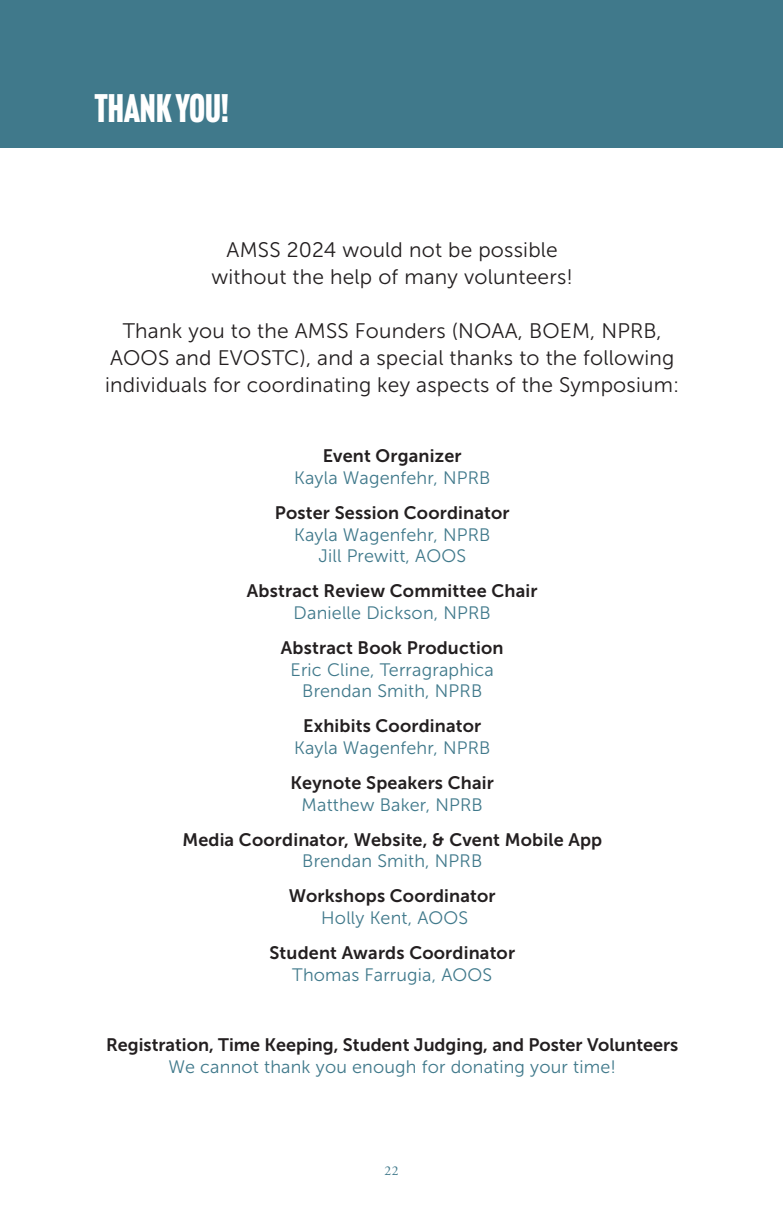
<style>
.page{position:relative;width:783px;height:1215px;background:#fff}
.page>*{position:absolute;margin:0;border:0;box-sizing:border-box;transform-origin:0 0}
.t1{font:39px "Headline Gothic ATF";color:#fff}
.t2{font:21px/27px "Museo Sans 300";letter-spacing:.01em;color:#231f20;text-align:center}
.t3{font:18px "Museo Sans 700";letter-spacing:.01em;color:#231f20}
.t4{font:18px/21.6px "Museo Sans 300";letter-spacing:.01em;color:#40798b;text-align:center}
.t5{font:13.5px "Adobe Garamond Pro";color:#40798b}
</style>
<div class="page">
<div style="left:0;top:0;width:783px;height:148px;background:#40798b"></div>
<h1 class="t1" style="left:94px;top:85px;width:136px">THANK YOU!</h1>
<p class="t2" style="left:212px;top:237px;width:363px">AMSS 2024 would not be possible without the help of many volunteers!</p>
<p class="t2" style="left:105px;top:318px;width:576px">Thank you to the AMSS Founders (NOAA, BOEM, NPRB,<br>AOOS and EVOSTC), and a special thanks to the following individuals for coordinating key aspects of the Symposium:</p>
<p class="t3" style="left:323px;top:446px;width:140px">Event Organizer</p>
<p class="t4" style="left:294px;top:467px;width:198px">Kayla Wagenfehr, NPRB</p>
<p class="t3" style="left:275px;top:503px;width:236px">Poster Session Coordinator</p>
<p class="t4" style="left:294px;top:524px;width:198px">Kayla Wagenfehr, NPRB<br>Jill Prewitt, AOOS</p>
<p class="t3" style="left:247px;top:581px;width:292px">Abstract Review Committee Chair</p>
<p class="t4" style="left:294px;top:602px;width:199px">Danielle Dickson, NPRB</p>
<p class="t3" style="left:281px;top:638px;width:224px">Abstract Book Production</p>
<p class="t4" style="left:291px;top:659px;width:205px">Eric Cline, Terragraphica<br>Brendan Smith, NPRB</p>
<p class="t3" style="left:303px;top:716px;width:180px">Exhibits Coordinator</p>
<p class="t4" style="left:294px;top:737px;width:198px">Kayla Wagenfehr, NPRB</p>
<p class="t3" style="left:291px;top:773px;width:205px">Keynote Speakers Chair</p>
<p class="t4" style="left:302px;top:794px;width:183px">Matthew Baker, NPRB</p>
<p class="t3" style="left:182px;top:829px;width:421px">Media Coordinator, Website, &amp; Cvent Mobile App</p>
<p class="t4" style="left:302px;top:850px;width:182px">Brendan Smith, NPRB</p>
<p class="t3" style="left:289px;top:886px;width:208px">Workshops Coordinator</p>
<p class="t4" style="left:321px;top:907px;width:149px">Holly Kent, AOOS</p>
<p class="t3" style="left:269px;top:943px;width:247px">Student Awards Coordinator</p>
<p class="t4" style="left:292px;top:964px;width:202px">Thomas Farrugia, AOOS</p>
<p class="t3" style="left:106px;top:1035px;width:574px">Registration, Time Keeping, Student Judging, and Poster Volunteers</p>
<p class="t4" style="left:169px;top:1056px;width:449px">We cannot thank you enough for donating your time!</p>
<p class="t5" style="left:385px;top:1163px;width:15px">22</p>
</div>
